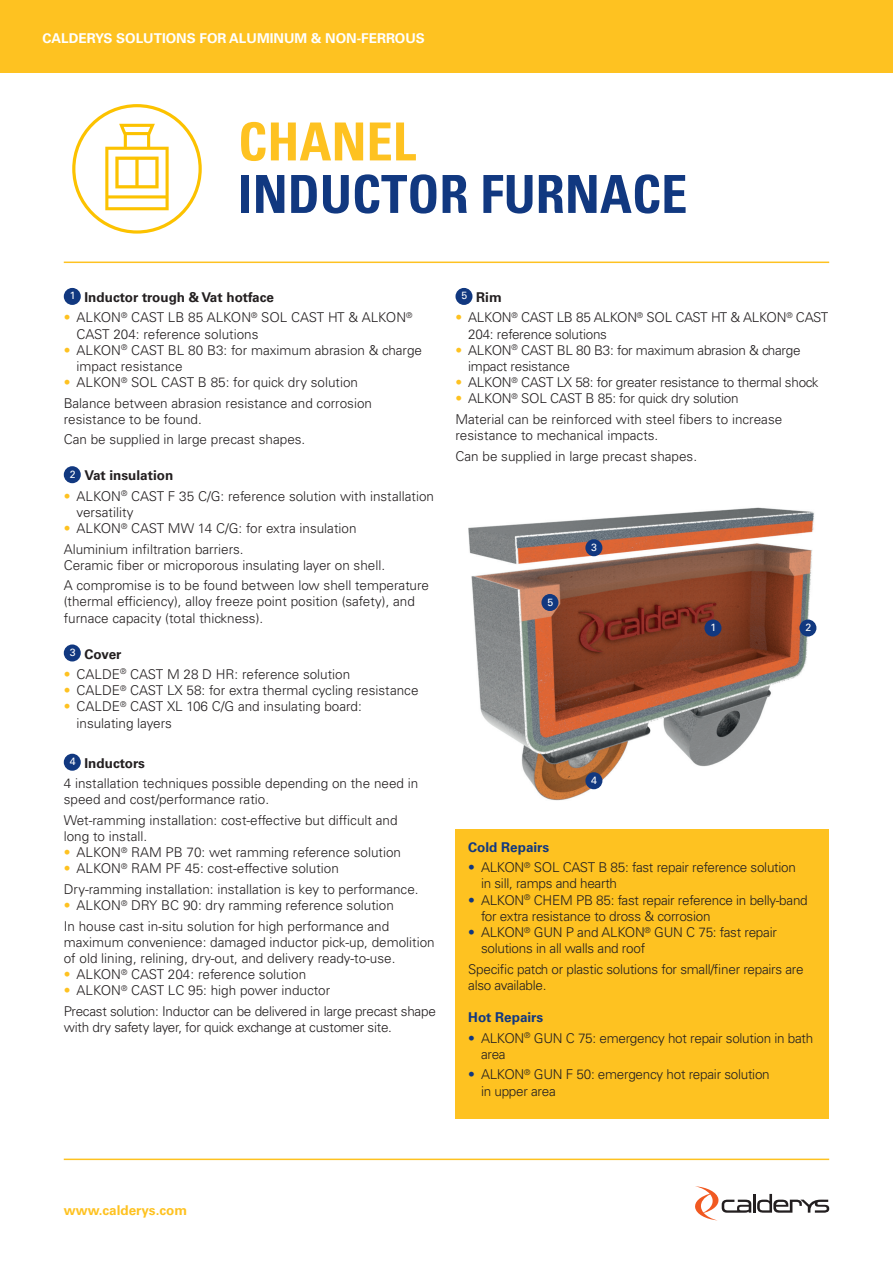
<style>
.page{position:relative;width:893px;height:1263px;background:#fff}
.page>*{position:absolute;margin:0;border:0;box-sizing:border-box;transform-origin:0 0}
.t1{font:700 condensed 52.5px "Univers LT Std";color:#113880}
.t2{font:700 condensed 52.5px "Univers LT Std";color:#fec221}
.t3{font:300 13.5px/16.2px "Univers LT Std";color:#231f20}
.t4{font:300 13.5px/16.2px "Univers LT Std";letter-spacing:-.02em;color:#231f20}
.t5{font:700 13.5px "Univers LT Std";color:#231f20}
.t6{font:700 13.5px "Univers LT Std";color:#fff}
.t7{font:700 13.5px "Univers LT Std";color:#113880}
.t8{font:700 13.5px "Univers LT Std";color:#fec221}
.t9{font:10.5px "Univers LT Std";color:#fff}
.s1{color:#fec221}
.s2{color:#113880}
</style>
<div class="page">
<div style="left:0;top:0;width:893px;height:72px;background:#fec221"></div>
<div style="left:64px;top:288px;width:17px;height:17px;background:#113880;border-radius:50%"></div>
<div style="left:64px;top:466px;width:17px;height:17px;background:#113880;border-radius:50%"></div>
<div style="left:64px;top:644px;width:17px;height:17px;background:#113880;border-radius:50%"></div>
<div style="left:64px;top:754px;width:17px;height:17px;background:#113880;border-radius:50%"></div>
<div style="left:455px;top:288px;width:17px;height:17px;background:#113880;border-radius:50%"></div>
<div style="left:455px;top:829px;width:374px;height:290px;background:#fec221"></div>
<img style="left:468px;top:507px;width:349px;height:294px">
<div style="left:704px;top:619px;width:17px;height:17px;background:#113880;border-radius:50%"></div>
<div style="left:799px;top:619px;width:17px;height:17px;background:#113880;border-radius:50%"></div>
<div style="left:585px;top:539px;width:17px;height:17px;background:#113880;border-radius:50%"></div>
<div style="left:585px;top:772px;width:17px;height:17px;background:#113880;border-radius:50%"></div>
<div style="left:541px;top:594px;width:17px;height:17px;background:#113880;border-radius:50%"></div>
<hr style="left:753px;top:1194px;width:3px;height:19px;background:#231f20">
<svg style="left:757px;top:1194px;width:72px;height:19px"></svg>
<svg style="left:695px;top:1186px;width:56px;height:34px"></svg>
<hr style="left:64px;top:1158px;width:765px;height:2px;background:#fec221">
<hr style="left:64px;top:262px;width:765px;height:1px;background:#fec221">
<svg style="left:72px;top:104px;width:130px;height:130px"></svg>
<p class="t6" style="left:43px;top:30px;width:384px">CALDERYS SOLUTIONS FOR ALUMINUM &amp; NON-FERROUS</p>
<p class="t2" style="left:238px;top:110px;width:179px">CHANEL</p>
<p class="t1" style="left:238px;top:162px;width:451px">INDUCTOR FURNACE</p>
<p class="t9" style="left:70px;top:289px;width:7px">1</p>
<p class="t5" style="left:85px;top:289px;width:191px">Inductor trough &amp; Vat hotface</p>
<p class="t3" style="left:77px;top:309px;width:337px;text-indent:-13px"><span class="s1">•</span> ALKON<sup>®</sup> CAST LB 85 ALKON<sup>®</sup> SOL CAST HT &amp; ALKON<sup>®<br></sup>CAST 204: reference solutions</p>
<p class="t3" style="left:77px;top:342px;width:347px;text-indent:-13px"><span class="s1">•</span> ALKON<sup>®</sup> CAST BL 80 B3: for maximum abrasion &amp; charge impact resistance</p>
<p class="t3" style="left:64px;top:374px;width:296px"><span class="s1">•</span> ALKON<sup>®</sup> SOL CAST B 85: for quick dry solution</p>
<p class="t3" style="left:64px;top:395px;width:310px">Balance between abrasion resistance and corrosion</p>
<p class="t3" style="left:64px;top:411px;width:140px">resistance to be found.</p>
<p class="t3" style="left:64px;top:431px;width:243px">Can be supplied in large precast shapes.</p>
<p class="t9" style="left:70px;top:468px;width:7px">2</p>
<p class="t5" style="left:85px;top:467px;width:90px">Vat insulation</p>
<p class="t3" style="left:77px;top:488px;width:359px;text-indent:-13px"><span class="s1">•</span> ALKON<sup>®</sup> CAST F 35 C/G: reference solution with installation versatility</p>
<p class="t3" style="left:64px;top:520px;width:294px"><span class="s1">•</span> ALKON<sup>®</sup> CAST MW 14 C/G: for extra insulation</p>
<p class="t3" style="left:64px;top:541px;width:181px">Aluminium infiltration barriers.</p>
<p class="t3" style="left:64px;top:557px;width:323px">Ceramic fiber or microporous insulating layer on shell.</p>
<p class="t3" style="left:64px;top:577px;width:367px">A compromise is to be found between low shell temperature</p>
<p class="t3" style="left:64px;top:593px;width:353px">(thermal efficiency), alloy freeze point position (safety), and</p>
<p class="t3" style="left:64px;top:610px;width:201px">furnace capacity (total thickness).</p>
<p class="t9" style="left:70px;top:646px;width:7px">3</p>
<p class="t5" style="left:85px;top:646px;width:38px">Cover</p>
<p class="t3" style="left:64px;top:666px;width:288px"><span class="s1">•</span> CALDE<sup>®</sup> CAST M 28 D HR: reference solution</p>
<p class="t3" style="left:64px;top:682px;width:356px"><span class="s1">•</span> CALDE<sup>®</sup> CAST LX 58: for extra thermal cycling resistance</p>
<p class="t3" style="left:77px;top:698px;width:287px;text-indent:-13px"><span class="s1">•</span> CALDE<sup>®</sup> CAST XL 106 C/G and insulating board: insulating layers</p>
<p class="t9" style="left:70px;top:755px;width:7px">4</p>
<p class="t5" style="left:85px;top:755px;width:62px">Inductors</p>
<p class="t3" style="left:64px;top:775px;width:356px">4 installation techniques possible depending on the need in</p>
<p class="t3" style="left:64px;top:791px;width:207px">speed and cost/performance ratio.</p>
<p class="t3" style="left:64px;top:812px;width:335px">Wet-ramming installation: cost-effective but difficult and</p>
<p class="t3" style="left:64px;top:828px;width:85px">long to install.</p>
<p class="t3" style="left:64px;top:844px;width:339px"><span class="s1">•</span> ALKON<sup>®</sup> RAM PB 70: wet ramming reference solution</p>
<p class="t3" style="left:64px;top:860px;width:277px"><span class="s1">•</span> ALKON<sup>®</sup> RAM PF 45: cost-effective solution</p>
<p class="t3" style="left:64px;top:881px;width:356px">Dry-ramming installation: installation is key to performance.</p>
<p class="t3" style="left:64px;top:897px;width:332px"><span class="s1">•</span> ALKON<sup>®</sup> DRY BC 90: dry ramming reference solution</p>
<p class="t3" style="left:64px;top:918px;width:327px">In house cast in-situ solution for high performance and</p>
<p class="t3" style="left:64px;top:934px;width:372px">maximum convenience: damaged inductor pick-up, demolition</p>
<p class="t3" style="left:64px;top:950px;width:333px">of old lining, relining, dry-out, and delivery ready-to-use.</p>
<p class="t3" style="left:64px;top:966px;width:244px"><span class="s1">•</span> ALKON<sup>®</sup> CAST 204: reference solution</p>
<p class="t3" style="left:64px;top:982px;width:268px"><span class="s1">•</span> ALKON<sup>®</sup> CAST LC 95: high power inductor</p>
<p class="t4" style="left:64px;top:1003px;width:374px">Precast solution: Inductor can be delivered in large precast shape with dry safety layer, for quick exchange at customer site.</p>
<p class="t9" style="left:461px;top:289px;width:7px">5</p>
<p class="t5" style="left:476px;top:289px;width:27px">Rim</p>
<p class="t4" style="left:468px;top:309px;width:362px;text-indent:-13px"><span class="s1">•</span> ALKON<sup>®</sup> CAST LB 85 ALKON<sup>®</sup> SOL CAST HT &amp; ALKON<sup>®</sup> CAST<br>204: reference solutions</p>
<p class="t4" style="left:468px;top:342px;width:334px;text-indent:-13px"><span class="s1">•</span> ALKON<sup>®</sup> CAST BL 80 B3: for maximum abrasion &amp; charge impact resistance</p>
<p class="t4" style="left:455px;top:374px;width:364px"><span class="s1">•</span> ALKON<sup>®</sup> CAST LX 58: for greater resistance to thermal shock</p>
<p class="t4" style="left:455px;top:390px;width:285px"><span class="s1">•</span> ALKON<sup>®</sup> SOL CAST B 85: for quick dry solution</p>
<p class="t3" style="left:455px;top:411px;width:328px">Material can be reinforced with steel fibers to increase resistance to mechanical impacts.</p>
<p class="t3" style="left:455px;top:448px;width:243px">Can be supplied in large precast shapes.</p>
<p class="t9" style="left:547px;top:596px;width:7px">5</p>
<p class="t9" style="left:591px;top:541px;width:7px">3</p>
<p class="t9" style="left:591px;top:774px;width:7px">4</p>
<p class="t9" style="left:710px;top:621px;width:7px">1</p>
<p class="t9" style="left:805px;top:621px;width:7px">2</p>
<p class="t7" style="left:468px;top:839px;width:83px">Cold Repairs</p>
<p class="t4" style="left:481px;top:859px;width:316px;text-indent:-13px"><span class="s2">•</span> ALKON<sup>®</sup> SOL CAST B 85: fast repair reference solution in sill, ramps and hearth</p>
<p class="t4" style="left:481px;top:892px;width:328px;text-indent:-13px"><span class="s2">•</span> ALKON<sup>®</sup> CHEM PB 85: fast repair reference in belly-band for extra resistance to dross &amp; corrosion</p>
<p class="t4" style="left:481px;top:924px;width:297px;text-indent:-13px"><span class="s2">•</span> ALKON<sup>®</sup> GUN P and ALKON<sup>®</sup> GUN C 75: fast repair solutions in all walls and roof</p>
<p class="t4" style="left:468px;top:961px;width:337px">Specific patch or plastic solutions for small/finer repairs are also available.</p>
<p class="t7" style="left:468px;top:1010px;width:77px">Hot Repairs</p>
<p class="t4" style="left:481px;top:1030px;width:334px;text-indent:-13px"><span class="s2">•</span> ALKON<sup>®</sup> GUN C 75: emergency hot repair solution in bath area</p>
<p class="t4" style="left:481px;top:1066px;width:290px;text-indent:-13px"><span class="s2">•</span> ALKON<sup>®</sup> GUN F 50: emergency hot repair solution in upper area</p>
<p class="t8" style="left:64px;top:1202px;width:125px">www.calderys.com</p>
</div>
